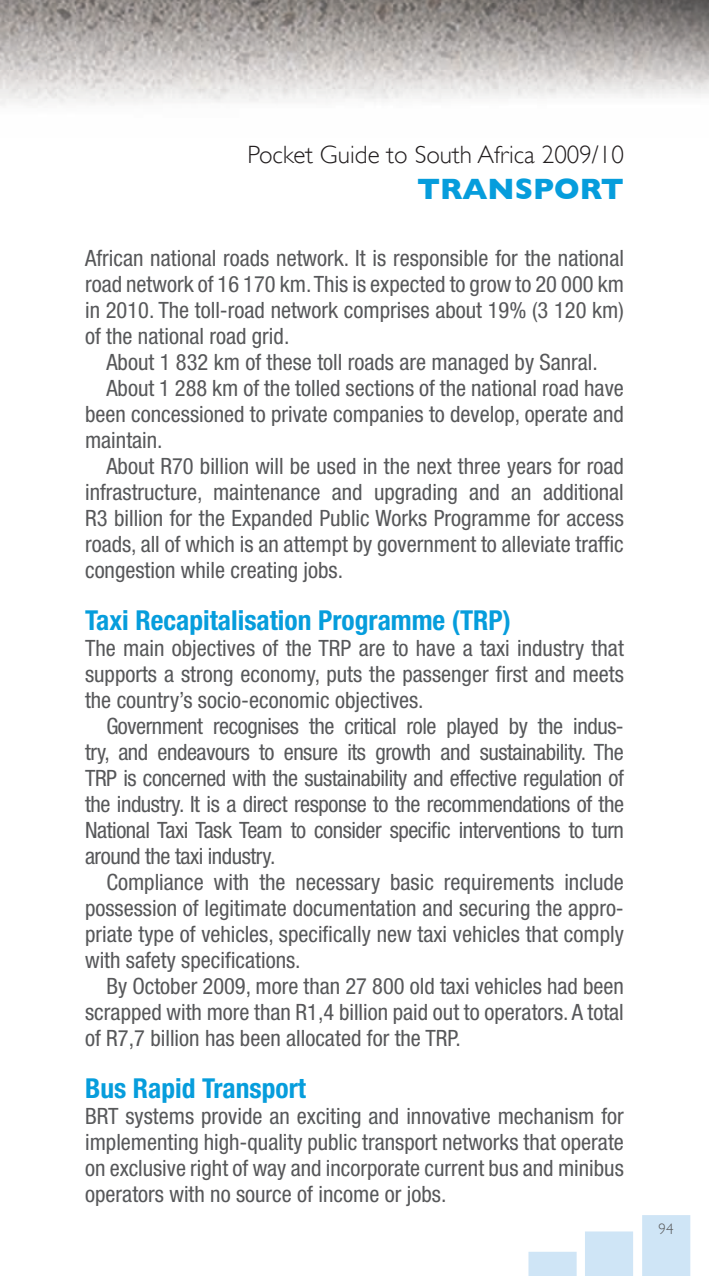
<style>
.page{position:relative;width:709px;height:1276px;background:#fff}
.page>*{position:absolute;margin:0;border:0;box-sizing:border-box;transform-origin:0 0}
.t1{font:700 30px "Gill Sans";color:#069ddc}
.HEADING_2{font:700 condensed 27.5px "Helvetica Neue";color:#069ddc}
.t2{font:300 25px "Gill Sans";color:#231f20}
.BODYTEXT{font:condensed 22.5px/26px "Helvetica Neue";color:#57585a;text-align:justify}
.t3{font:300 15px "Gill Sans";color:#57585a}
</style>
<div class="page">
<img style="left:0;top:0;width:709px;height:106px">
<svg style="left:528px;top:1215px;width:162px;height:61px"></svg>
<p class="t2" style="left:247px;top:140px;width:378px">Pocket Guide to South Africa 2009/10</p>
<h1 class="t1" style="left:417px;top:171px;width:208px">TRANSPORT</h1>
<p class="BODYTEXT" style="left:85px;top:245px;width:540px">African national roads network. It is responsible for the national road network of 16 170 km. This is expected to grow to 20 000 km in 2010. The toll-road network comprises about 19% (3 120 km) of the national road grid.</p>
<p class="BODYTEXT" style="left:106px;top:349px;width:493px">About 1 832 km of these toll roads are managed by Sanral.</p>
<p class="BODYTEXT" style="left:85px;top:375px;width:540px;text-indent:21px">About 1 288 km of the tolled sections of the national road have been concessioned to private companies to develop, operate and maintain.</p>
<p class="BODYTEXT" style="left:85px;top:453px;width:540px;text-indent:21px">About R70 billion will be used in the next three years for road infrastructure, maintenance and upgrading and an additional R3 billion for the Expanded Public Works Programme for access roads, all of which is an attempt by government to alleviate traffic congestion while creating jobs.</p>
<p class="HEADING_2" style="left:85px;top:603px;width:427px">Taxi Recapitalisation Programme (TRP)</p>
<p class="BODYTEXT" style="left:85px;top:635px;width:540px">The main objectives of the TRP are to have a taxi industry that supports a strong economy, puts the passenger first and meets the country’s socio-economic objectives.</p>
<p class="BODYTEXT" style="left:85px;top:713px;width:540px;text-indent:21px">Government recognises the critical role played by the indus&shy;try, and endeavours to ensure its growth and sustainability. The TRP is concerned with the sustainability and effective regulation of the industry. It is a direct response to the recommendations of the National Taxi Task Team to consider specific interventions to turn around the taxi industry.</p>
<p class="BODYTEXT" style="left:85px;top:869px;width:540px;text-indent:21px">Compliance with the necessary basic requirements include possession of legitimate documentation and securing the appro&shy;priate type of vehicles, specifically new taxi vehicles that comply with safety specifications.</p>
<p class="BODYTEXT" style="left:85px;top:973px;width:540px;text-indent:21px">By October 2009, more than 27 800 old taxi vehicles had been scrapped with more than R1,4 billion paid out to operators. A total of R7,7 billion has been allocated for the TRP.</p>
<p class="HEADING_2" style="left:85px;top:1071px;width:222px">Bus Rapid Transport</p>
<p class="BODYTEXT" style="left:85px;top:1103px;width:540px">BRT systems provide an exciting and innovative mechanism for implementing high-quality public transport networks that operate on exclusive right of way and incorporate current bus and minibus operators with no source of income or jobs.</p>
<p class="t3" style="left:658px;top:1220px;width:16px">94</p>
</div>
